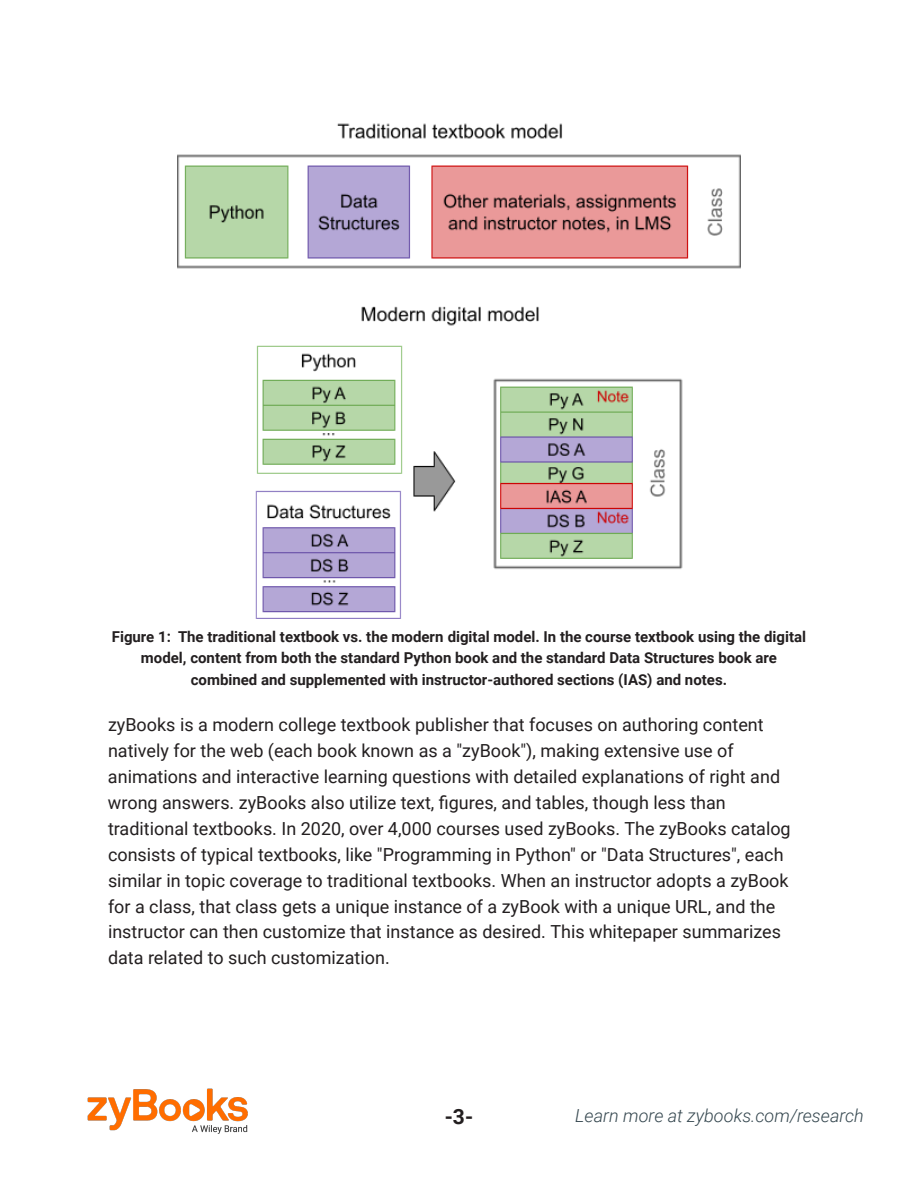
<style>
.page{position:relative;width:918px;height:1188px;background:#fff}
.page>*{position:absolute;margin:0;border:0;box-sizing:border-box;transform-origin:0 0}
.t1{font:700 21px "Roboto";color:#231f20}
.t2{font:18px/26px "Roboto";color:#231f20}
.t3{font:italic 300 18px "Roboto";color:#35474f}
.t4{font:700 15px/21.6px "Roboto";color:#231f20;text-align:center}
</style>
<div class="page">
<img style="left:87px;top:1088px;width:161px;height:46px">
<img style="left:177px;top:123px;width:564px;height:496px">
<p class="t4" style="left:112px;top:625px;width:696px">Figure 1: The traditional textbook vs. the modern digital model. In the course textbook using the digital model, content from both the standard Python book and the standard Data Structures book are combined and supplemented with instructor-authored sections (IAS) and notes.</p>
<p class="t2" style="left:108px;top:711px;width:684px">zyBooks is a modern college textbook publisher that focuses on authoring content natively for the web (each book known as a "zyBook"), making extensive use of animations and interactive learning questions with detailed explanations of right and wrong answers. zyBooks also utilize text, figures, and tables, though less than traditional textbooks. In 2020, over 4,000 courses used zyBooks. The zyBooks catalog consists of typical textbooks, like "Programming in Python" or "Data Structures", each similar in topic coverage to traditional textbooks. When an instructor adopts a zyBook for a class, that class gets a unique instance of a zyBook with a unique URL, and the instructor can then customize that instance as desired. This whitepaper summarizes data related to such customization.</p>
<p class="t1" style="left:445px;top:1102px;width:30px">-3-</p>
<p class="t3" style="left:575px;top:1103px;width:290px">Learn more at zybooks.com/research</p>
</div>
